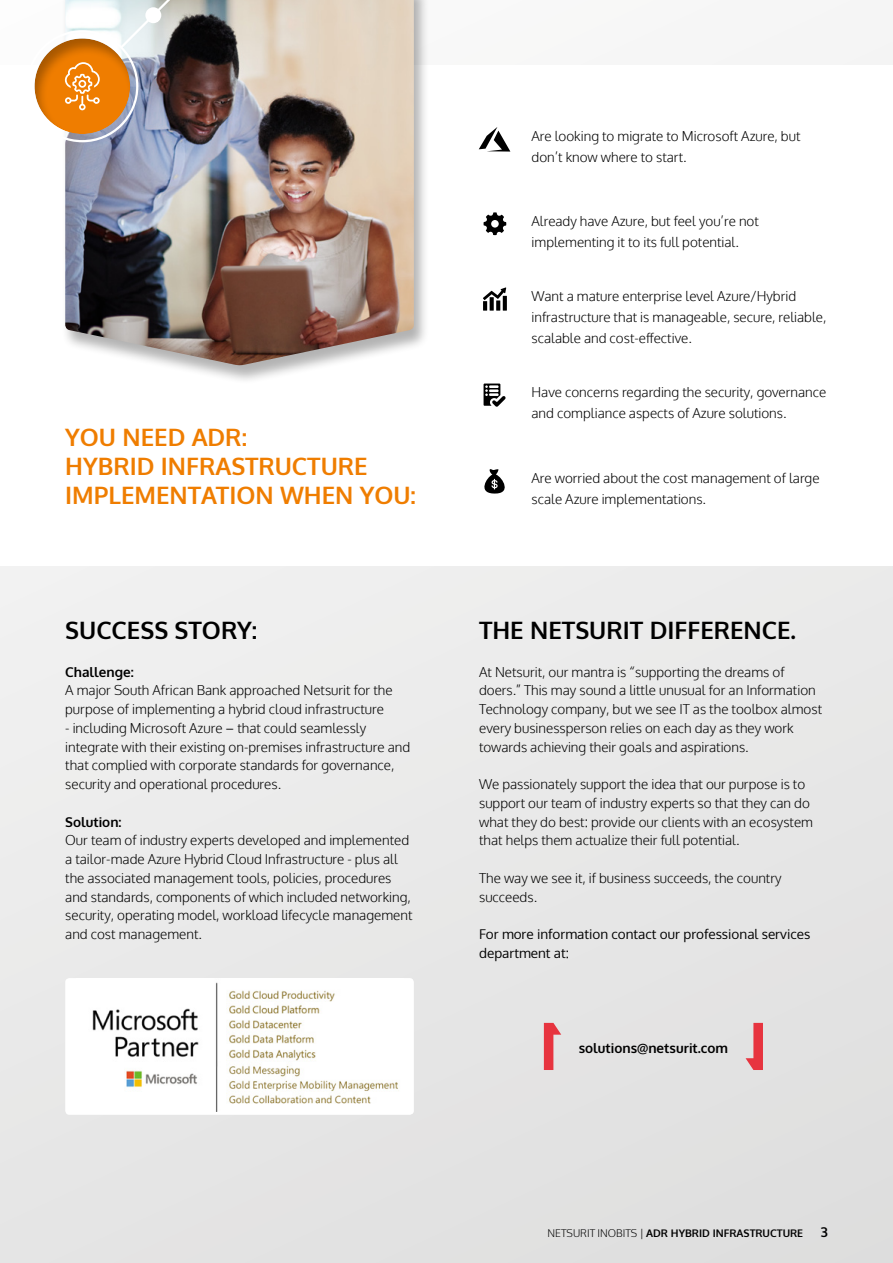
<style>
.page{position:relative;width:893px;height:1263px;background:#e8e8e8}
.page>*{position:absolute;margin:0;border:0;box-sizing:border-box;transform-origin:0 0}
.t1{font:700 24px/28.8px "Oxygen";color:#ef7d00}
.t2{font:700 24px "Oxygen";color:#000}
.t3{font:300 13.5px/18.8px "Oxygen";color:#000}
.t4{font:13.5px/18.8px "Oxygen";color:#000}
.t5{font:700 13.5px "Oxygen";color:#000}
.t6{font:700 10.5px "Oxygen";color:#000}
.s1{font-weight:400}
.s2{font-weight:300}
</style>
<div class="page">
<div style="left:0;top:65px;width:893px;height:501px;background:#fff"></div>
<div style="left:65px;top:978px;width:349px;height:137px;background:#fff;border-radius:4px"></div>
<img style="left:92px;top:982px;width:307px;height:130px">
<div style="left:61px;top:0;width:369px;height:385px;background:#000;opacity:.3"></div>
<img style="left:65px;top:0;width:349px;height:366px">
<svg style="left:118px;top:0;width:87px;height:51px"></svg>
<div style="left:145px;top:7px;width:16px;height:16px;background:#fff;border-radius:50%"></div>
<svg style="left:544px;top:1023px;width:17px;height:47px"></svg>
<svg style="left:746px;top:1023px;width:17px;height:47px"></svg>
<svg style="left:479px;top:127px;width:31px;height:25px"></svg>
<svg style="left:484px;top:383px;width:22px;height:24px"></svg>
<svg style="left:484px;top:469px;width:21px;height:25px"></svg>
<div style="left:21px;top:28px;width:121px;height:106px;background:#000;opacity:.3"></div>
<svg style="left:65px;top:62px;width:35px;height:48px;background:#f29c3d"></svg>
<svg style="left:483px;top:212px;width:23px;height:23px"></svg>
<svg style="left:483px;top:287px;width:24px;height:24px"></svg>
<h1 class="t1" style="left:65px;top:424px;width:352px">YOU NEED ADR:<br>HYBRID INFRASTRUCTURE<br>IMPLEMENTATION WHEN YOU:</h1>
<h1 class="t2" style="left:65px;top:615px;width:193px">SUCCESS STORY:</h1>
<p class="t5" style="left:65px;top:663px;width:70px">Challenge:</p>
<p class="t3" style="left:65px;top:681px;width:329px">A major South African Bank approached Netsurit for the purpose of implementing a hybrid cloud infrastructure</p>
<p class="t3" style="left:65px;top:719px;width:346px">- including Microsoft Azure <span class="s1">–</span> that could seamlessly integrate with their existing on-premises infrastructure and that complied with corporate standards for governance, security and operational procedures.</p>
<p class="t5" style="left:65px;top:813px;width:58px">Solution:</p>
<p class="t3" style="left:65px;top:831px;width:349px">Our team of industry experts developed and implemented a tailor-made Azure Hybrid Cloud Infrastructure - plus all the associated management tools, policies, procedures and standards, components of which included networking, security, operating model, workload lifecycle management and cost management.</p>
<p class="t3" style="left:531px;top:126px;width:270px;line-height:21px">Are looking to migrate to Microsoft Azure, but don’t know where to start.</p>
<p class="t3" style="left:531px;top:211px;width:229px;line-height:21px">Already have Azure, but feel you’re not implementing it to its full potential.</p>
<p class="t3" style="left:531px;top:286px;width:296px;line-height:21px">Want a mature enterprise level Azure/Hybrid infrastructure that is manageable, secure, reliable, scalable and cost-effective.</p>
<p class="t3" style="left:531px;top:382px;width:296px;line-height:21px">Have concerns regarding the security, governance and compliance aspects of Azure solutions.</p>
<p class="t3" style="left:531px;top:468px;width:289px;line-height:21px">Are worried about the cost management of large scale Azure implementations.</p>
<h1 class="t2" style="left:479px;top:615px;width:318px">THE NETSURIT DIFFERENCE.</h1>
<p class="t3" style="left:479px;top:663px;width:344px">At Netsurit, our mantra is “supporting the dreams of doers.” This may sound a little unusual for an Information Technology company, but we see IT as the toolbox almost every businessperson relies on each day as they work towards achieving their goals and aspirations.</p>
<p class="t3" style="left:479px;top:775px;width:336px">We passionately support the idea that our purpose is to support our team of industry experts so that they can do what they do best: provide our clients with an ecosystem that helps them actualize their full potential.</p>
<p class="t3" style="left:479px;top:869px;width:304px">The way we see it, if business succeeds, the country succeeds.</p>
<p class="t4" style="left:479px;top:925px;width:333px">For more information contact our professional services department at:</p>
<p class="t5" style="left:579px;top:1039px;width:151px">solutions@netsurit.com</p>
<p class="t6" style="left:547px;top:1226px;width:257px"><span class="s2">NETSURIT INOBITS |</span> ADR HYBRID INFRASTRUCTURE</p>
<p class="t5" style="left:821px;top:1224px;width:9px">3</p>
</div>
